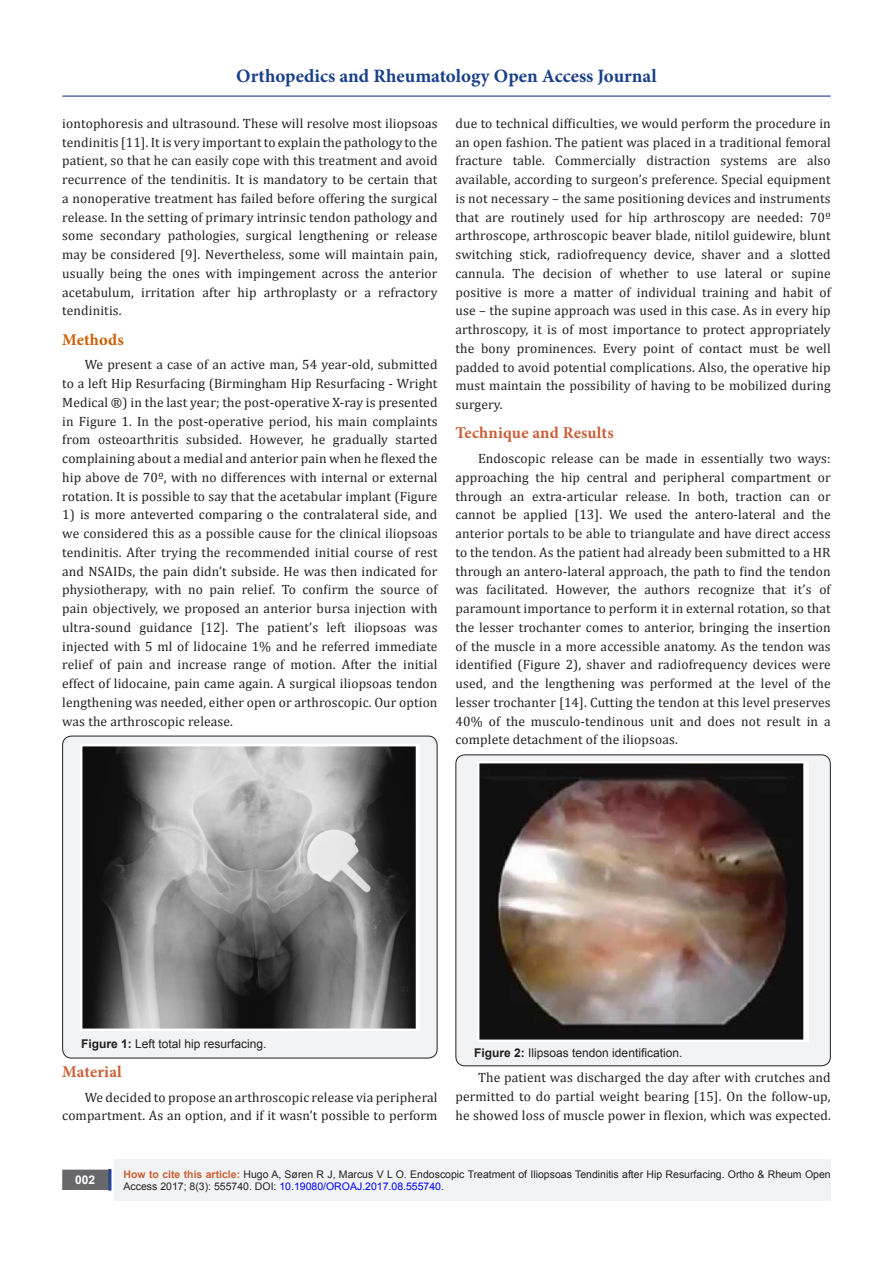
<style>
.page{position:relative;width:893px;height:1263px;background:#fff}
.page>*{position:absolute;margin:0;border:0;box-sizing:border-box;transform-origin:0 0}
.t1{font:700 18.9px "Minion Pro";color:#183f89}
.t2{font:700 16.5px "Minion Pro";letter-spacing:.01em;color:#ca5f37}
.t3{font:700 16.5px "Minion Pro";letter-spacing:.01em;color:#ca5f05}
.t4{font:13.5px/18.8px "Cambria";letter-spacing:.01em;color:#231f20;text-align:justify}
.t5{font:12px "Arial";color:#231f20}
.t6{font:700 12px "Arial";color:#fff}
.t7{font:10.5px/12.6px "Arial";color:#231f20}
.s1{font-weight:700}
.s2{font-weight:700;color:#ca6035}
.s3{color:#00f}
</style>
<div class="page">
<div style="left:115px;top:1160px;width:716px;height:41px;background:#f2f3f4"></div>
<div style="left:63px;top:1170px;width:44px;height:19px;background:#68676a"></div>
<div style="left:62px;top:1169px;width:46px;height:21px;border:2px solid #68676a"></div>
<div style="left:108px;top:1169px;width:3px;height:21px;background:#1c6d90;border:2px solid #253f8e"></div>
<hr style="left:62px;top:96px;width:769px;height:1px;background:#253f8e">
<div style="left:63px;top:736px;width:374px;height:322px;background:#f2f3f4;border-radius:9px"></div>
<div style="left:62px;top:736px;width:375px;height:322px;border:1px solid #231f20;border-radius:9px"></div>
<img style="left:81px;top:744px;width:338px;height:286px">
<div style="left:456px;top:755px;width:374px;height:311px;background:#f2f3f4;border-radius:9px"></div>
<div style="left:455px;top:754px;width:376px;height:312px;border:1px solid #231f20;border-radius:9px"></div>
<img style="left:478px;top:762px;width:330px;height:279px">
<h1 class="t1" style="left:236px;top:63px;width:422px">Orthopedics and Rheumatology Open Access Journal</h1>
<p class="t4" style="left:62px;top:114px;width:377px">iontophoresis and ultrasound. These will resolve most iliopsoas tendinitis [11]. It is very important to explain the pathology to the patient, so that he can easily cope with this treatment and avoid recurrence of the tendinitis. It is mandatory to be certain that a nonoperative treatment has failed before offering the surgical release. In the setting of primary intrinsic tendon pathology and some secondary pathologies, surgical lengthening or release may be considered [9]. Nevertheless, some will maintain pain, usually being the ones with impingement across the anterior acetabulum, irritation after hip arthroplasty or a refractory tendinitis.</p>
<p class="t3" style="left:62px;top:328px;width:63px">Methods</p>
<p class="t4" style="left:62px;top:355px;width:377px;text-indent:22px">We present a case of an active man, 54 year-old, submitted to a left Hip Resurfacing (Birmingham Hip Resurfacing - Wright Medical ®) in the last year; the post-operative X-ray is presented in Figure 1. In the post-operative period, his main complaints from osteoarthritis subsided. However, he gradually started complaining about a medial and anterior pain when he flexed the hip above de 70º, with no differences with internal or external rotation. It is possible to say that the acetabular implant (Figure</p>
<p class="t4" style="left:62px;top:505px;width:377px">1) is more anteverted comparing o the contralateral side, and we considered this as a possible cause for the clinical iliopsoas tendinitis. After trying the recommended initial course of rest and NSAIDs, the pain didn’t subside. He was then indicated for physiotherapy, with no pain relief. To confirm the source of pain objectively, we proposed an anterior bursa injection with ultra-sound guidance [12]. The patient’s left iliopsoas was injected with 5 ml of lidocaine 1% and he referred immediate relief of pain and increase range of motion. After the initial effect of lidocaine, pain came again. A surgical iliopsoas tendon lengthening was needed, either open or arthroscopic. Our option was the arthroscopic release.</p>
<p class="t4" style="left:455px;top:114px;width:377px">due to technical difficulties, we would perform the procedure in an open fashion. The patient was placed in a traditional femoral fracture table. Commercially distraction systems are also available, according to surgeon’s preference. Special equipment is not necessary – the same positioning devices and instruments that are routinely used for hip arthroscopy are needed: 70º arthroscope, arthroscopic beaver blade, nitilol guidewire, blunt switching stick, radiofrequency device, shaver and a slotted cannula. The decision of whether to use lateral or supine positive is more a matter of individual training and habit of use – the supine approach was used in this case. As in every hip arthroscopy, it is of most importance to protect appropriately the bony prominences. Every point of contact must be well padded to avoid potential complications. Also, the operative hip must maintain the possibility of having to be mobilized during surgery.</p>
<p class="t2" style="left:455px;top:421px;width:160px">Technique and Results</p>
<p class="t4" style="left:455px;top:449px;width:377px;text-indent:22px">Endoscopic release can be made in essentially two ways: approaching the hip central and peripheral compartment or through an extra-articular release. In both, traction can or cannot be applied [13]. We used the antero-lateral and the anterior portals to be able to triangulate and have direct access to the tendon. As the patient had already been submitted to a HR through an antero-lateral approach, the path to find the tendon was facilitated. However, the authors recognize that it’s of paramount importance to perform it in external rotation, so that the lesser trochanter comes to anterior, bringing the insertion of the muscle in a more accessible anatomy. As the tendon was identified (Figure 2), shaver and radiofrequency devices were used, and the lengthening was performed at the level of the lesser trochanter [14]. Cutting the tendon at this level preserves 40% of the musculo-tendinous unit and does not result in a complete detachment of the iliopsoas.</p>
<p class="t5" style="left:81px;top:1035px;width:187px"><span class="s1">Figure 1:</span> Left total hip resurfacing.</p>
<p class="t2" style="left:62px;top:1060px;width:61px">Material</p>
<p class="t4" style="left:62px;top:1087px;width:377px;text-align:right">We decided to propose an arthroscopic release via peripheral compartment. As an option, and if it wasn’t possible to perform</p>
<p class="t5" style="left:474px;top:1044px;width:210px"><span class="s1">Figure 2:</span> Ilipsoas tendon identification.</p>
<p class="t4" style="left:455px;top:1068px;width:377px;text-indent:22px">The patient was discharged the day after with crutches and permitted to do partial weight bearing [15]. On the follow-up, he showed loss of muscle power in flexion, which was expected.</p>
<p class="t6" style="left:75px;top:1172px;width:22px">002</p>
<p class="t7" style="left:124px;top:1168px;width:709px"><span class="s2">How to cite this article:</span> Hugo A, Søren R J, Marcus V L O. Endoscopic Treatment of Iliopsoas Tendinitis after Hip Resurfacing. Ortho &amp; Rheum Open<br>Access 2017; 8(3): 555740. DOI: <span class="s3">10.19080/OROAJ.2017.08.555740.</span></p>
</div>
